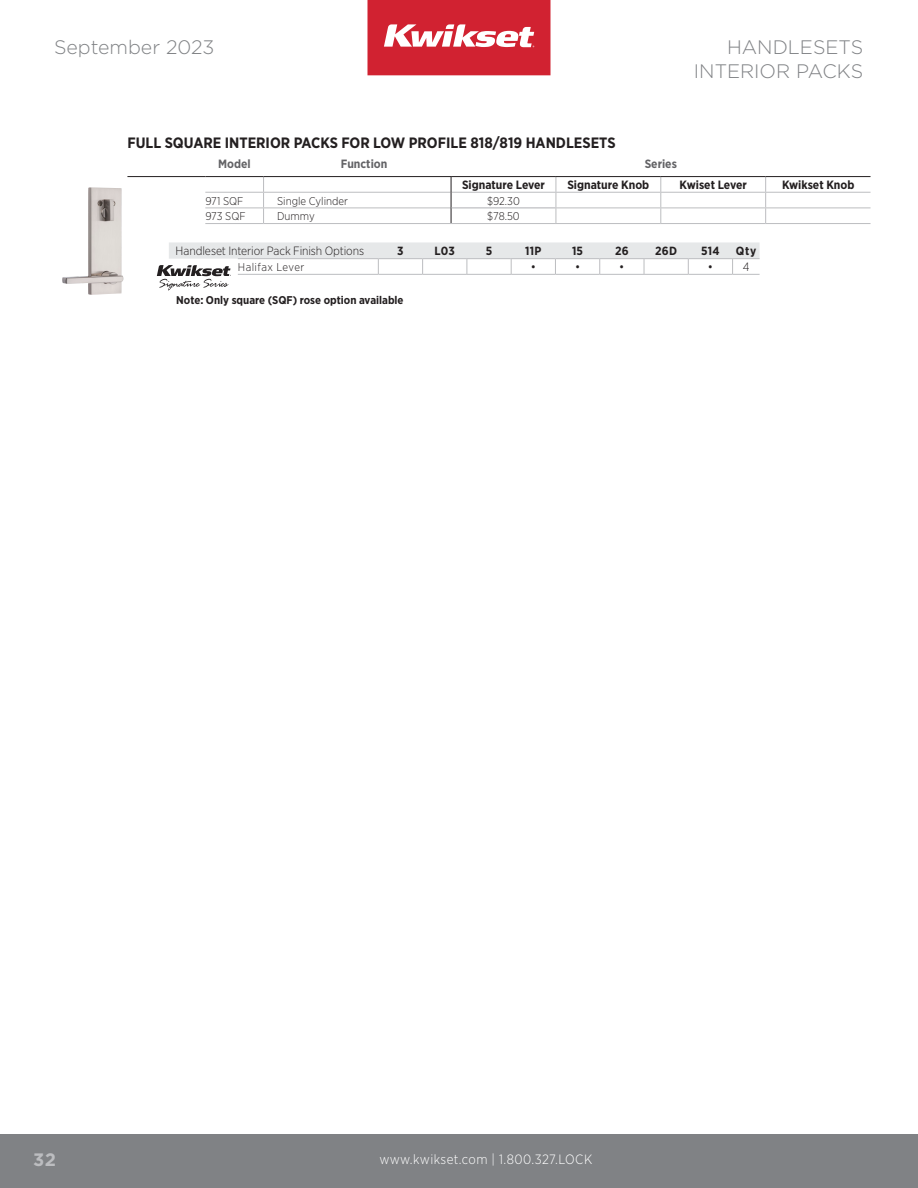
<style>
.page{position:relative;width:918px;height:1188px;background:#fff}
.page>*{position:absolute;margin:0;border:0;box-sizing:border-box;transform-origin:0 0}
.t1{font:300 19.5px "Gotham";color:#808285}
.t2{font:700 18px "Gotham";color:#bcbdc0}
.t3{font:700 15px "Gotham Narrow";color:#231f20}
.t4{font:300 13.5px "Gotham Narrow";letter-spacing:.03em;color:#fff}
.t5{font:700 12px "Gotham Narrow";color:#231f20}
.Page_title{font:300 12px "Gotham Narrow";letter-spacing:-.01em;color:#231f20}
.t6{font:700 12px "Gotham Narrow";color:#636366}
.t7{font:12px "Gotham Narrow";color:#231f20}
.Page_title-2{font:700 11.85px "Gotham Narrow";letter-spacing:.02em;color:#231f20}
.Page_title-3{font:300 11.25px "Gotham Narrow";color:#231f20}
.DESCRIPTIONS{font:700 11.25px "Gotham Narrow";color:#231f20}
.Page_title-4{font:300 11.25px "Gotham Narrow";letter-spacing:.035em;color:#231f20}
</style>
<div class="page">
<div style="left:0;top:1134px;width:918px;height:54px;background:#808285"></div>
<svg style="left:367px;top:0;width:184px;height:75px"></svg>
<svg style="left:157px;top:242px;width:603px;height:48px"></svg>
<img style="left:62px;top:187px;width:62px;height:108px">
<hr style="left:205px;top:192px;width:59px;height:1px;background:#bcbdc0">
<hr style="left:264px;top:192px;width:187px;height:1px;background:#bcbdc0">
<hr style="left:451px;top:192px;width:105px;height:1px;background:#bcbdc0">
<hr style="left:556px;top:192px;width:105px;height:1px;background:#bcbdc0">
<hr style="left:661px;top:192px;width:105px;height:1px;background:#bcbdc0">
<hr style="left:766px;top:192px;width:105px;height:1px;background:#bcbdc0">
<hr style="left:205px;top:208px;width:59px;height:1px;background:#bcbdc0">
<hr style="left:264px;top:208px;width:187px;height:1px;background:#bcbdc0">
<hr style="left:556px;top:208px;width:105px;height:1px;background:#bcbdc0">
<hr style="left:661px;top:208px;width:105px;height:1px;background:#bcbdc0">
<hr style="left:766px;top:208px;width:105px;height:1px;background:#bcbdc0">
<svg style="left:556px;top:177px;width:1px;height:46px"></svg>
<svg style="left:660px;top:177px;width:1px;height:46px"></svg>
<svg style="left:765px;top:177px;width:1px;height:46px"></svg>
<svg style="left:263px;top:177px;width:1px;height:46px"></svg>
<svg style="left:451px;top:177px;width:1px;height:46px"></svg>
<hr style="left:127px;top:176px;width:78px;height:1px;background:#231f20">
<hr style="left:205px;top:176px;width:59px;height:1px;background:#231f20">
<hr style="left:264px;top:176px;width:187px;height:1px;background:#231f20">
<hr style="left:451px;top:176px;width:105px;height:1px;background:#231f20">
<hr style="left:556px;top:176px;width:105px;height:1px;background:#231f20">
<hr style="left:661px;top:176px;width:105px;height:1px;background:#231f20">
<hr style="left:766px;top:176px;width:105px;height:1px;background:#231f20">
<hr style="left:451px;top:208px;width:105px;height:1px;background:#aeafb3">
<hr style="left:205px;top:223px;width:59px;height:1px;background:#bcbdc0">
<hr style="left:264px;top:223px;width:187px;height:1px;background:#bcbdc0">
<hr style="left:451px;top:223px;width:105px;height:1px;background:#bcbdc0">
<hr style="left:556px;top:223px;width:105px;height:1px;background:#bcbdc0">
<hr style="left:661px;top:223px;width:105px;height:1px;background:#bcbdc0">
<hr style="left:766px;top:223px;width:105px;height:1px;background:#bcbdc0">
<h1 class="t1" style="left:54px;top:35px;width:162px">September 2023</h1>
<p class="t1" style="left:727px;top:35px;width:138px">HANDLESETS</p>
<p class="t1" style="left:694px;top:58px;width:171px">INTERIOR PACKS</p>
<p class="t3" style="left:127px;top:133px;width:490px">FULL SQUARE INTERIOR PACKS FOR LOW PROFILE 818/819 HANDLESETS</p>
<p class="t6" style="left:218px;top:156px;width:34px">Model</p>
<p class="t6" style="left:341px;top:156px;width:48px">Function</p>
<p class="t6" style="left:645px;top:156px;width:34px">Series</p>
<p class="t5" style="left:462px;top:177px;width:84px">Signature Lever</p>
<p class="t5" style="left:567px;top:177px;width:83px">Signature Knob</p>
<p class="t5" style="left:680px;top:177px;width:69px">Kwiset Lever</p>
<p class="t5" style="left:782px;top:177px;width:74px">Kwikset Knob</p>
<p class="Page_title-3" style="left:205px;top:194px;width:40px">971 SQF</p>
<p class="Page_title-3" style="left:277px;top:194px;width:73px">Single Cylinder</p>
<p class="Page_title-3" style="left:487px;top:194px;width:34px">$92.30</p>
<p class="Page_title-3" style="left:205px;top:209px;width:42px">973 SQF</p>
<p class="Page_title-3" style="left:277px;top:209px;width:39px">Dummy</p>
<p class="Page_title-3" style="left:487px;top:209px;width:34px">$78.50</p>
<p class="Page_title" style="left:176px;top:244px;width:190px">Handleset Interior Pack Finish Options</p>
<p class="Page_title-2" style="left:397px;top:243px;width:8px">3</p>
<p class="Page_title-2" style="left:435px;top:243px;width:22px">L03</p>
<p class="Page_title-2" style="left:486px;top:243px;width:8px">5</p>
<p class="Page_title-2" style="left:525px;top:243px;width:18px">11P</p>
<p class="Page_title-2" style="left:572px;top:243px;width:13px">15</p>
<p class="Page_title-2" style="left:615px;top:243px;width:15px">26</p>
<p class="Page_title-2" style="left:655px;top:243px;width:23px">26D</p>
<p class="Page_title-2" style="left:701px;top:243px;width:20px">514</p>
<p class="Page_title-2" style="left:736px;top:243px;width:22px">Qty</p>
<p class="Page_title-4" style="left:238px;top:260px;width:68px">Halifax Lever</p>
<p class="t7" style="left:531px;top:260px;width:7px">•</p>
<p class="t7" style="left:575px;top:260px;width:7px">•</p>
<p class="t7" style="left:619px;top:260px;width:7px">•</p>
<p class="t7" style="left:708px;top:260px;width:7px">•</p>
<p class="Page_title" style="left:743px;top:260px;width:8px">4</p>
<p class="DESCRIPTIONS" style="left:176px;top:293px;width:229px">Note: Only square (SQF) rose option available</p>
<p class="t2" style="left:33px;top:1148px;width:24px">32</p>
<p class="t4" style="left:380px;top:1151px;width:214px">www.kwikset.com | 1.800.327.LOCK</p>
</div>
